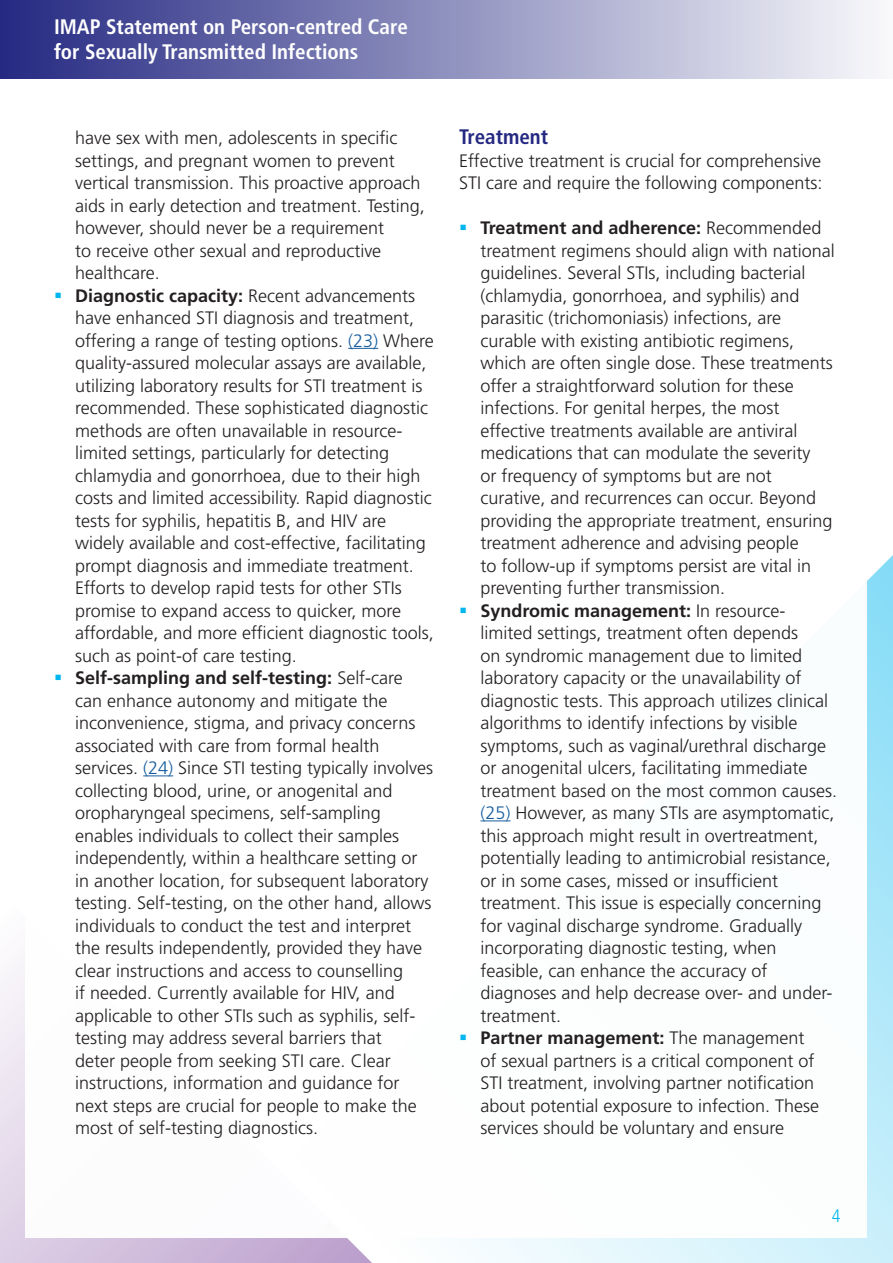
<style>
.page{position:relative;width:893px;height:1263px;background:#fff}
.page>*{position:absolute;margin:0;border:0;box-sizing:border-box;transform-origin:0 0}
.t1{font:700 condensed 21px/25.2px "Frutiger LT Std";color:#fff}
.t2{font:700 condensed 21px "Frutiger LT Std";color:#252982}
.t3{font:300 18px/22.5px "Frutiger LT Std";color:#231f20}
.t4{font:300 condensed 18px "Frutiger LT Std";color:#00b6ef}
.s1{font-weight:700}
.s2{color:#175d9e}
</style>
<div class="page">
<svg style="left:473px;top:555px;width:420px;height:708px;background:#beecfa"></svg>
<svg style="left:0;top:959px;width:372px;height:304px;background:#dbcde4"></svg>
<div style="left:0;top:0;width:893px;height:79px;background:linear-gradient(to right,#252982,#f9f9fb)"></div>
<div style="left:26px;top:109px;width:841px;height:1128px;background:#fff"></div>
<hr style="left:348px;top:348px;width:30px;height:1px;background:#175d9e">
<hr style="left:143px;top:775px;width:30px;height:1px;background:#175d9e">
<hr style="left:480px;top:820px;width:30px;height:1px;background:#175d9e">
<p class="t1" style="left:54px;top:14px;width:355px">IMAP Statement on Person-centred Care for Sexually Transmitted Infections</p>
<p class="t3" style="left:75px;top:127px;width:351px">have sex with men, adolescents in specific settings, and pregnant women to prevent vertical transmission. This proactive approach aids in early detection and treatment. Testing, however, should never be a requirement<br>to receive other sexual and reproductive healthcare.</p>
<p class="t3" style="left:75px;top:284px;width:360px"><span class="s1">Diagnostic capacity:</span> Recent advancements have enhanced STI diagnosis and treatment, offering a range of testing options. <span class="s2">(23)</span> Where quality-assured molecular assays are available, utilizing laboratory results for STI treatment is recommended. These sophisticated diagnostic methods are often unavailable in resource&shy;limited settings, particularly for detecting chlamydia and gonorrhoea, due to their high costs and limited accessibility. Rapid diagnostic tests for syphilis, hepatitis B, and HIV are widely available and cost-effective, facilitating prompt diagnosis and immediate treatment.<br>Efforts to develop rapid tests for other STIs promise to expand access to quicker, more affordable, and more efficient diagnostic tools, such as point-of care testing.</p>
<p class="t3" style="left:75px;top:667px;width:359px"><span class="s1">Self-sampling and self-testing:</span> Self-care can enhance autonomy and mitigate the inconvenience, stigma, and privacy concerns associated with care from formal health services. <span class="s2">(24)</span> Since STI testing typically involves collecting blood, urine, or anogenital and oropharyngeal specimens, self-sampling enables individuals to collect their samples independently, within a healthcare setting or in another location, for subsequent laboratory testing. Self-testing, on the other hand, allows individuals to conduct the test and interpret the results independently, provided they have clear instructions and access to counselling<br>if needed. Currently available for HIV, and applicable to other STIs such as syphilis, self&shy;testing may address several barriers that<br>deter people from seeking STI care. Clear instructions, information and guidance for next steps are crucial for people to make the most of self-testing diagnostics.</p>
<p class="t2" style="left:459px;top:124px;width:91px">Treatment</p>
<p class="t3" style="left:459px;top:149px;width:365px">Effective treatment is crucial for comprehensive<br>STI care and require the following components:</p>
<p class="t3" style="left:480px;top:217px;width:356px"><span class="s1">Treatment and adherence:</span> Recommended treatment regimens should align with national guidelines. Several STIs, including bacterial (chlamydia, gonorrhoea, and syphilis) and parasitic (trichomoniasis) infections, are curable with existing antibiotic regimens, which are often single dose. These treatments offer a straightforward solution for these infections. For genital herpes, the most effective treatments available are antiviral medications that can modulate the severity<br>or frequency of symptoms but are not curative, and recurrences can occur. Beyond providing the appropriate treatment, ensuring treatment adherence and advising people<br>to follow-up if symptoms persist are vital in preventing further transmission.</p>
<p class="t3" style="left:480px;top:599px;width:358px"><span class="s1">Syndromic management:</span> In resource&shy;limited settings, treatment often depends<br>on syndromic management due to limited laboratory capacity or the unavailability of diagnostic tests. This approach utilizes clinical algorithms to identify infections by visible symptoms, such as vaginal/urethral discharge or anogenital ulcers, facilitating immediate treatment based on the most common causes. <span class="s2">(25)</span> However, as many STIs are asymptomatic, this approach might result in overtreatment, potentially leading to antimicrobial resistance, or in some cases, missed or insufficient treatment. This issue is especially concerning for vaginal discharge syndrome. Gradually incorporating diagnostic testing, when feasible, can enhance the accuracy of diagnoses and help decrease over- and under&shy;treatment.</p>
<p class="t3" style="left:480px;top:1027px;width:340px"><span class="s1">Partner management:</span> The management of sexual partners is a critical component of STI treatment, involving partner notification about potential exposure to infection. These services should be voluntary and ensure</p>
<p class="t4" style="left:832px;top:1205px;width:10px">4</p>
</div>
